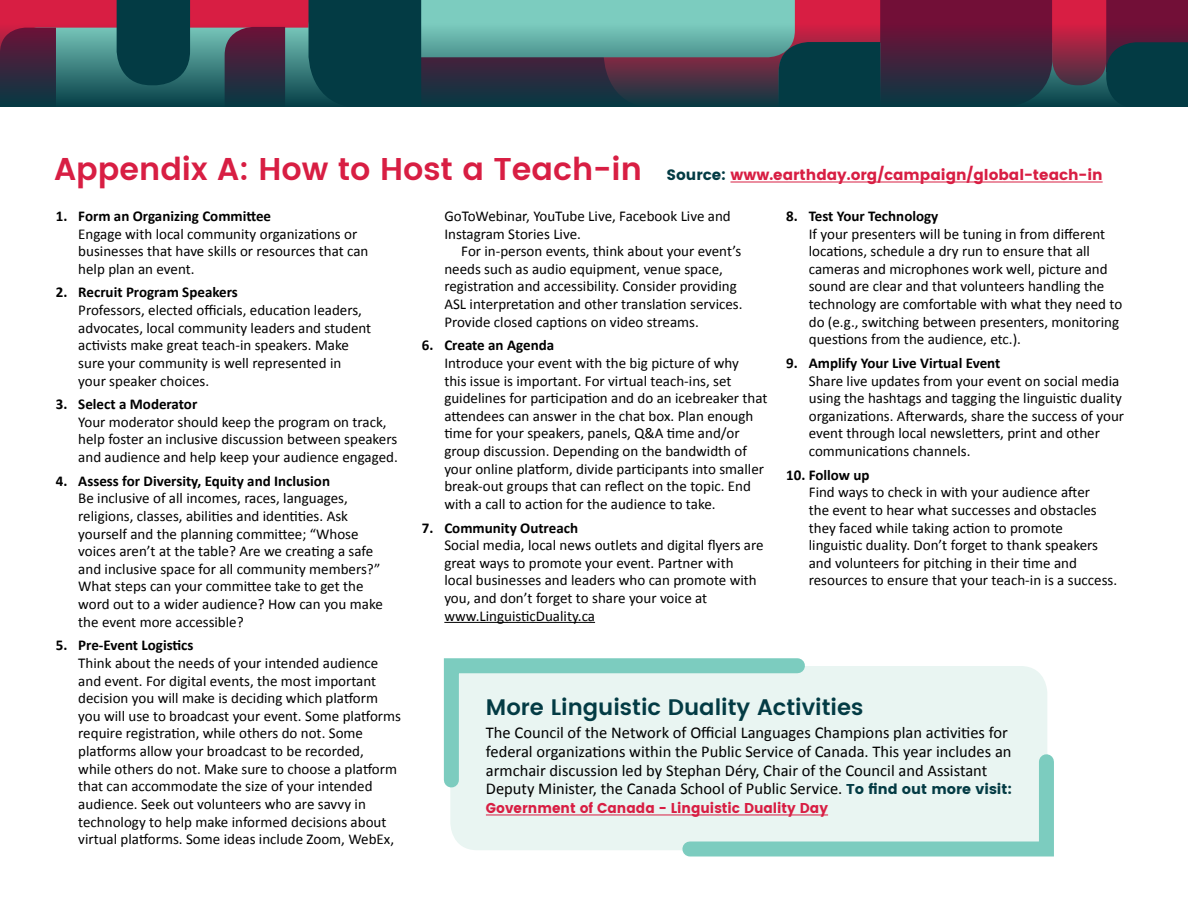
<style>
.page{position:relative;width:1188px;height:918px;background:#fff}
.page>*{position:absolute;margin:0;border:0;box-sizing:border-box;transform-origin:0 0}
.t1{font:600 31.5px "Poppins";color:#d81e43}
.t2{font:600 22.5px "Poppins";color:#033b44}
.t3{font:16.5px/18.8px "Calibri";color:#000}
.t4{font:15px/17.7px "Calibri";color:#000}
.t5{font:700 15px "Calibri";color:#000}
.t6{font:15px "Poppins";color:#d81e43}
.t7{font:14.25px "Poppins";color:#d81e43;scale:.95 1}
.s1{color:#033b44}
.s2{font-family:"Poppins";font-size:14.25px;color:#033b44}
</style>
<div class="page">
<svg style="left:0;top:0;width:1188px;height:24px;background:#835667"></svg>
<svg style="left:0;top:24px;width:1188px;height:83px;background:#364854"></svg>
<div style="left:450px;top:666px;width:597px;height:184px;background:#e9f5f2"></div>
<svg style="left:443px;top:658px;width:369px;height:137px;background:#d7eee9"></svg>
<svg style="left:675px;top:747px;width:379px;height:110px;background:#d7ede9"></svg>
<hr style="left:486px;top:815px;width:342px;height:1px;background:#d81e43">
<hr style="left:444px;top:622px;width:151px;height:1px;background:#000">
<hr style="left:730px;top:182px;width:373px;height:1px;background:#d81e43">
<h1 class="t1" style="left:54px;top:145px;width:590px">Appendix A: How to Host a Teach-in</h1>
<p class="t6" style="left:666px;top:166px;width:438px"><span class="s1">Source:</span> www.earthday.org/campaign/global-teach-in</p>
<p class="t5" style="left:56px;top:206px;width:217px">1. Form an Organizing Committee</p>
<p class="t4" style="left:78px;top:225px;width:292px">Engage with local community organizations or businesses that have skills or resources that can help plan an event.</p>
<p class="t5" style="left:56px;top:283px;width:184px">2. Recruit Program Speakers</p>
<p class="t4" style="left:78px;top:301px;width:295px">Professors, elected officials, education leaders, advocates, local community leaders and student activists make great teach-in speakers. Make sure your community is well represented in your speaker choices.</p>
<p class="t5" style="left:56px;top:395px;width:143px">3. Select a Moderator</p>
<p class="t4" style="left:78px;top:413px;width:321px">Your moderator should keep the program on track, help foster an inclusive discussion between speakers and audience and help keep your audience engaged.</p>
<p class="t5" style="left:56px;top:471px;width:276px">4. Assess for Diversity, Equity and Inclusion</p>
<p class="t4" style="left:78px;top:490px;width:306px">Be inclusive of all incomes, races, languages, religions, classes, abilities and identities. Ask yourself and the planning committee; “Whose voices aren’t at the table? Are we creating a safe and inclusive space for all community members?” What steps can your committee take to get the word out to a wider audience? How can you make the event more accessible?</p>
<p class="t5" style="left:56px;top:636px;width:139px">5. Pre-Event Logistics</p>
<p class="t4" style="left:78px;top:654px;width:324px">Think about the needs of your intended audience and event. For digital events, the most important decision you will make is deciding which platform you will use to broadcast your event. Some platforms require registration, while others do not. Some platforms allow your broadcast to be recorded,<br>while others do not. Make sure to choose a platform that can accommodate the size of your intended audience. Seek out volunteers who are savvy in technology to help make informed decisions about virtual platforms. Some ideas include Zoom, WebEx,</p>
<p class="t4" style="left:444px;top:207px;width:288px">GoToWebinar, YouTube Live, Facebook Live and<br>Instagram Stories Live.</p>
<p class="t4" style="left:444px;top:242px;width:300px;text-indent:17px">For in-person events, think about your event’s needs such as audio equipment, venue space, registration and accessibility. Consider providing ASL interpretation and other translation services.<br>Provide closed captions on video streams.</p>
<p class="t5" style="left:422px;top:336px;width:134px">6. Create an Agenda</p>
<p class="t4" style="left:444px;top:354px;width:325px">Introduce your event with the big picture of why<br>this issue is important. For virtual teach-ins, set guidelines for participation and do an icebreaker that attendees can answer in the chat box. Plan enough time for your speakers, panels, Q&amp;A time and/or group discussion. Depending on the bandwidth of your online platform, divide participants into smaller break-out groups that can reflect on the topic. End with a call to action for the audience to take.</p>
<p class="t5" style="left:422px;top:518px;width:158px">7. Community Outreach</p>
<p class="t4" style="left:444px;top:536px;width:321px">Social media, local news outlets and digital flyers are great ways to promote your event. Partner with local businesses and leaders who can promote with you, and don’t forget to share your voice at www.LinguisticDuality.ca</p>
<p class="t5" style="left:786px;top:206px;width:154px">8. Test Your Technology</p>
<p class="t4" style="left:809px;top:225px;width:315px">If your presenters will be tuning in from different locations, schedule a dry run to ensure that all cameras and microphones work well, picture and sound are clear and that volunteers handling the technology are comfortable with what they need to do (e.g., switching between presenters, monitoring questions from the audience, etc.).</p>
<p class="t5" style="left:786px;top:353px;width:216px">9. Amplify Your Live Virtual Event</p>
<p class="t4" style="left:809px;top:372px;width:317px">Share live updates from your event on social media using the hashtags and tagging the linguistic duality organizations. Afterwards, share the success of your event through local newsletters, print and other communications channels.</p>
<p class="t5" style="left:786px;top:465px;width:85px">10. Follow up</p>
<p class="t4" style="left:809px;top:484px;width:310px">Find ways to check in with your audience after<br>the event to hear what successes and obstacles they faced while taking action to promote linguistic duality. Don’t forget to thank speakers and volunteers for pitching in their time and resources to ensure that your teach-in is a success.</p>
<h2 class="t2" style="left:486px;top:690px;width:379px">More Linguistic Duality Activities</h2>
<p class="t3" style="left:486px;top:723px;width:528px">The Council of the Network of Official Languages Champions plan activities for federal organizations within the Public Service of Canada. This year includes an armchair discussion led by Stephan Déry, Chair of the Council and Assistant Deputy Minister, the Canada School of Public Service. <span class="s2">To find out more visit:</span></p>
<p class="t7" style="left:486px;top:800px;width:362px">Government of Canada - Linguistic Duality Day</p>
</div>
